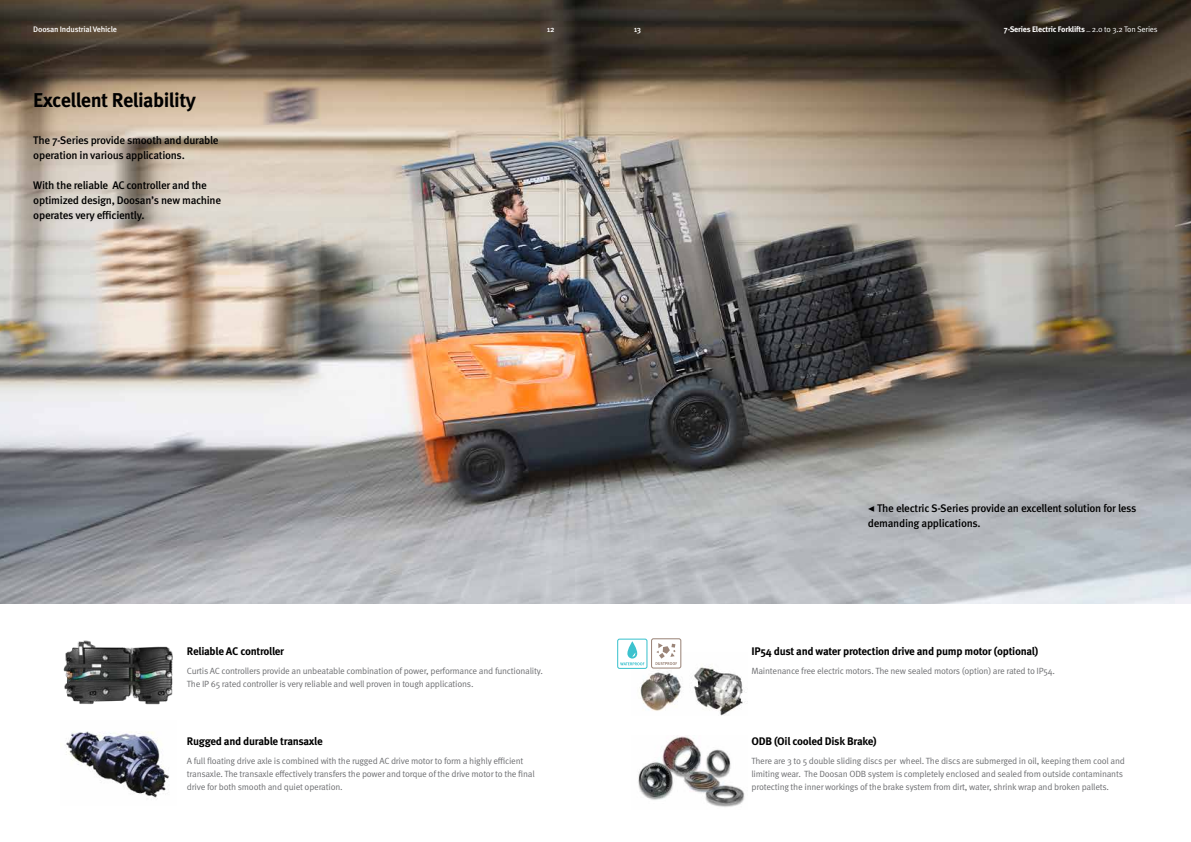
<style>
.page{position:relative;width:1191px;height:842px;background:#fff}
.page>*{position:absolute;margin:0;border:0;box-sizing:border-box;transform-origin:0 0}
.t1{font:700 20px "Meta Pro";letter-spacing:-.025em;color:#000}
.t2{font:500 11px/15px "Meta Pro";letter-spacing:-.025em;color:#000}
.t3{font:700 11px "Meta Pro";letter-spacing:-.025em;color:#000}
.t4{font:9px/13px "Meta Pro";letter-spacing:-.025em;color:#6d6e71}
.t5{font:700 8px "Meta Pro";letter-spacing:-.025em;color:#fff}
.t6{font:500 8px "Meta Pro";letter-spacing:-.025em;color:#fff}
.s1{font-weight:400}
.s2{font-family:"Minion Pro";font-weight:400;font-size:12px}
</style>
<div class="page">
<img style="left:0;top:0;width:1191px;height:604px">
<img style="left:63px;top:640px;width:110px;height:65px">
<img style="left:66px;top:731px;width:103px;height:67px">
<img style="left:639px;top:653px;width:106px;height:62px">
<div style="left:617px;top:639px;width:30px;height:29px;background:#fff;border-radius:2px"></div>
<div style="left:617px;top:639px;width:30px;height:30px;border:1px solid #3dc2ce;border-radius:2px"></div>
<svg style="left:627px;top:641px;width:10px;height:17px"></svg>
<svg style="left:620px;top:653px;width:24px;height:12px"></svg>
<div style="left:651px;top:639px;width:30px;height:29px;background:#fff;border-radius:2px"></div>
<div style="left:651px;top:638px;width:30px;height:30px;border:1px solid #9b8579;border-radius:2px"></div>
<svg style="left:655px;top:643px;width:22px;height:22px"></svg>
<img style="left:638px;top:736px;width:107px;height:71px">
<p class="t6" style="left:33px;top:24px;width:85px">Doosan Industrial Vehicle</p>
<p class="t6" style="left:547px;top:24px;width:9px">12</p>
<p class="t6" style="left:634px;top:24px;width:9px">13</p>
<p class="t5" style="left:1004px;top:24px;width:155px">7-Series Electric Forklifts <span class="s1">_ 2.0 to 3.2 Ton Series</span></p>
<h1 class="t1" style="left:33px;top:87px;width:164px">Excellent Reliability</h1>
<p class="t2" style="left:33px;top:133px;width:187px">The 7-Series provide smooth and durable operation in various applications.</p>
<p class="t2" style="left:33px;top:178px;width:189px">With the reliable AC controller and the optimized design, Doosan’s new machine operates very efficiently.</p>
<p class="t3" style="left:187px;top:644px;width:99px">Reliable AC controller</p>
<p class="t4" style="left:187px;top:664px;width:357px">Curtis AC controllers provide an unbeatable combination of power, performance and functionality.<br>The IP 65 rated controller is very reliable and well proven in tough applications.</p>
<p class="t3" style="left:187px;top:735px;width:137px">Rugged and durable transaxle</p>
<p class="t4" style="left:187px;top:755px;width:349px">A full floating drive axle is combined with the rugged AC drive motor to form a highly efficient transaxle. The transaxle effectively transfers the power and torque of the drive motor to the final drive for both smooth and quiet operation.</p>
<p class="t2" style="left:868px;top:501px;width:270px"><span class="s2">◀</span> The electric S-Series provide an excellent solution for less demanding applications.</p>
<p class="t3" style="left:751px;top:644px;width:288px">IP54 dust and water protection drive and pump motor (optional)</p>
<p class="t4" style="left:751px;top:664px;width:305px">Maintenance free electric motors. The new sealed motors (option) are rated to IP54.</p>
<p class="t3" style="left:751px;top:735px;width:127px">ODB (Oil cooled Disk Brake)</p>
<p class="t4" style="left:751px;top:755px;width:375px">There are 3 to 5 double sliding discs per wheel. The discs are submerged in oil, keeping them cool and limiting wear. The Doosan ODB system is completely enclosed and sealed from outside contaminants protecting the inner workings of the brake system from dirt, water, shrink wrap and broken pallets.</p>
</div>
